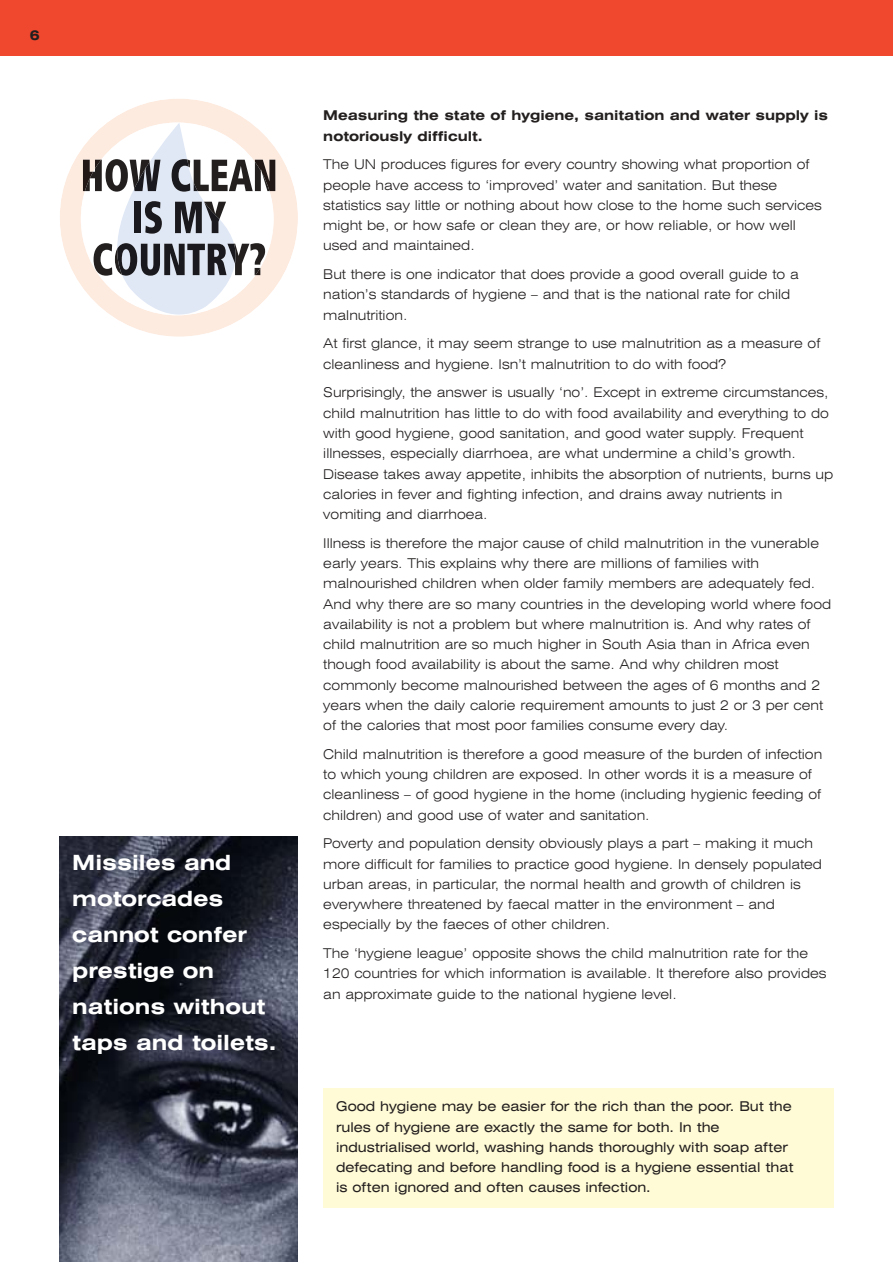
<style>
.page{position:relative;width:893px;height:1262px;background:#fff}
.page>*{position:absolute;margin:0;border:0;box-sizing:border-box;transform-origin:0 0}
.t1{font:700 expanded 21px/36px "Swiss 721 BT";color:#fff}
.t2{font:300 expanded 13.5px/20.2px "Swiss 721 BT";color:#231f1f}
.t3{font:expanded 13.5px/20.2px "Swiss 721 BT";color:#231f1f}
.t4{font:700 expanded 13.5px/20.2px "Swiss 721 BT";color:#231f1f}
</style>
<div class="page">
<div style="left:0;top:0;width:892px;height:55px;background:#ef482e"></div>
<svg style="left:60px;top:99px;width:238px;height:238px"></svg>
<svg style="left:81px;top:123px;width:194px;height:209px"></svg>
<div style="left:323px;top:1089px;width:510px;height:119px;background:#fffbd6"></div>
<img style="left:60px;top:836px;width:238px;height:426px">
<p class="t4" style="left:30px;top:26px;width:11px">6</p>
<h1 class="t1" style="left:72px;top:846px;width:206px">Missiles and motorcades cannot confer prestige on nations without taps and toilets.</h1>
<p class="t4" style="left:323px;top:107px;width:506px">Measuring the state of hygiene, sanitation and water supply is notoriously difficult.</p>
<p class="t2" style="left:323px;top:156px;width:500px">The UN produces figures for every country showing what proportion of people have access to ‘improved’ water and sanitation. But these statistics say little or nothing about how close to the home such services might be, or how safe or clean they are, or how reliable, or how well used and maintained.</p>
<p class="t2" style="left:323px;top:265px;width:477px">But there is one indicator that does provide a good overall guide to a nation’s standards of hygiene – and that is the national rate for child malnutrition.</p>
<p class="t2" style="left:323px;top:335px;width:498px">At first glance, it may seem strange to use malnutrition as a measure of cleanliness and hygiene. Isn’t malnutrition to do with food?</p>
<p class="t2" style="left:323px;top:384px;width:511px">Surprisingly, the answer is usually ‘no’. Except in extreme circumstances, child malnutrition has little to do with food availability and everything to do with good hygiene, good sanitation, and good water supply. Frequent illnesses, especially diarrhoea, are what undermine a child’s growth.<br>Disease takes away appetite, inhibits the absorption of nutrients, burns up calories in fever and fighting infection, and drains away nutrients in vomiting and diarrhoea.</p>
<p class="t2" style="left:323px;top:534px;width:509px">Illness is therefore the major cause of child malnutrition in the vunerable early years. This explains why there are millions of families with malnourished children when older family members are adequately fed.<br>And why there are so many countries in the developing world where food availability is not a problem but where malnutrition is. And why rates of child malnutrition are so much higher in South Asia than in Africa even though food availability is about the same. And why children most commonly become malnourished between the ages of 6 months and 2 years when the daily calorie requirement amounts to just 2 or 3 per cent of the calories that most poor families consume every day.</p>
<p class="t2" style="left:323px;top:745px;width:500px">Child malnutrition is therefore a good measure of the burden of infection to which young children are exposed. In other words it is a measure of cleanliness – of good hygiene in the home (including hygienic feeding of children) and good use of water and sanitation.</p>
<p class="t2" style="left:323px;top:834px;width:500px">Poverty and population density obviously plays a part – making it much more difficult for families to practice good hygiene. In densely populated urban areas, in particular, the normal health and growth of children is everywhere threatened by faecal matter in the environment – and especially by the faeces of other children.</p>
<p class="t2" style="left:323px;top:944px;width:504px">The ‘hygiene league’ opposite shows the child malnutrition rate for the<br>120 countries for which information is available. It therefore also provides an approximate guide to the national hygiene level.</p>
<p class="t3" style="left:336px;top:1098px;width:459px">Good hygiene may be easier for the rich than the poor. But the rules of hygiene are exactly the same for both. In the industrialised world, washing hands thoroughly with soap after defecating and before handling food is a hygiene essential that is often ignored and often causes infection.</p>
</div>
